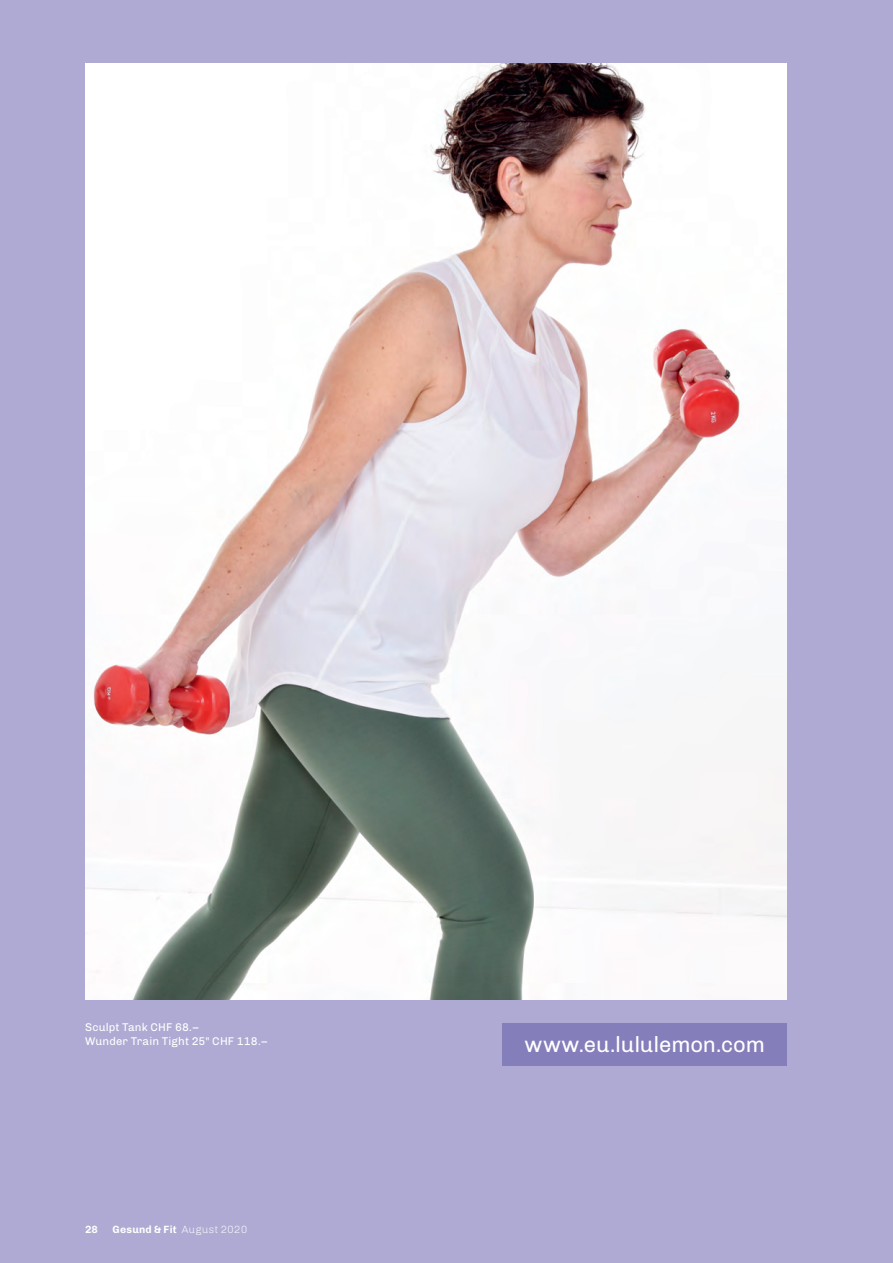
<style>
.page{position:relative;width:893px;height:1263px;background:#afaad3}
.page>*{position:absolute;margin:0;border:0;box-sizing:border-box;transform-origin:0 0}
.t1{font:22.05px "Chivo";letter-spacing:-.005em;color:#fff}
.t2{font:11.25px/13.5px "Chivo";letter-spacing:.015em;color:#fff}
.t3{font:700 10.5px "Chivo";letter-spacing:.025em;color:#fff}
.s1{font-weight:300}
</style>
<div class="page">
<img style="left:85px;top:64px;width:702px;height:935px">
<div style="left:503px;top:1023px;width:284px;height:42px;background:#847ebb"></div>
<p class="t2" style="left:85px;top:1020px;width:184px">Sculpt Tank CHF 68.–<br>Wunder Train Tight 25" CHF 118.–</p>
<p class="t3" style="left:85px;top:1223px;width:14px">28</p>
<p class="t3" style="left:112px;top:1223px;width:136px">Gesund &amp; Fit <span class="s1">August 2020</span></p>
<h1 class="t1" style="left:524px;top:1031px;width:242px">www.eu.lululemon.com</h1>
</div>
